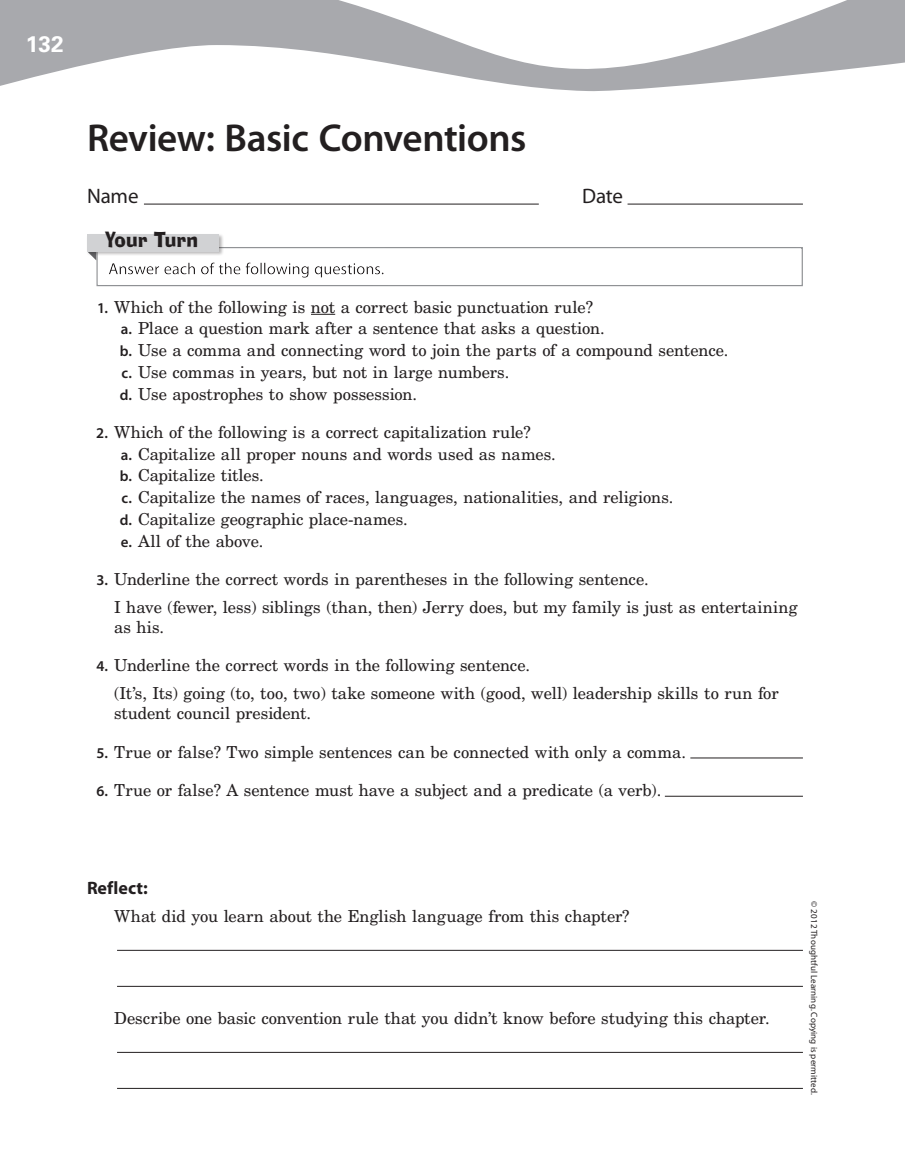
<style>
.page{position:relative;width:905px;height:1175px;background:#fff}
.page>*{position:absolute;margin:0;border:0;box-sizing:border-box;transform-origin:0 0}
.Heading_A{font:600 39px "Myriad Pro";letter-spacing:-.015em;color:#231f20}
.Page_number{font:700 22.5px "Univers";color:#fff}
.Name_Date_line{font:21px "Myriad Pro";letter-spacing:-.01em;color:#231f20}
.YourTurn_heading{font:20.4px "Ad Lib Font";letter-spacing:.03em;color:#231f20;scale:.91 1}
.t1{font:700 18px "Myriad Pro";letter-spacing:.005em;color:#231f20}
.Bodytext_Numbered_Fl{font:16.5px "New Century Schlbk";color:#231f20}
.Writing_Line{font:16.5px/20.2px "New Century Schlbk";color:#231f20}
.Section{font:9px "Myriad Pro";letter-spacing:.01em;color:#231f20}
.s1{font-family:"Myriad Pro";font-weight:600;font-size:15px}
</style>
<div class="page">
<svg style="left:0;top:0;width:904px;height:92px"></svg>
<svg style="left:904px;top:0;width:1px;height:63px"></svg>
<hr style="left:144px;top:204px;width:395px;height:1px;background:#231f20">
<hr style="left:627px;top:204px;width:176px;height:1px;background:#231f20">
<div style="left:94px;top:247px;width:710px;height:42px;background:#231f20;opacity:.45"></div>
<hr style="left:117px;top:950px;width:685px;height:1px;background:#231f20">
<hr style="left:117px;top:986px;width:685px;height:1px;background:#231f20">
<hr style="left:117px;top:1052px;width:685px;height:1px;background:#231f20">
<hr style="left:117px;top:1088px;width:685px;height:1px;background:#231f20">
<svg style="left:311px;top:314px;width:24px;height:1px"></svg>
<hr style="left:690px;top:757px;width:112px;height:1px;background:#231f20">
<hr style="left:664px;top:796px;width:138px;height:1px;background:#231f20">
<div style="left:86px;top:233px;width:144px;height:29px;background:#231f20;opacity:.33"></div>
<div style="left:87px;top:234px;width:131px;height:17px;background:#d1d2d4"></div>
<p class="Page_number" style="left:26px;top:30px;width:39px">132</p>
<p class="Heading_A" style="left:87px;top:116px;width:441px">Review: Basic Conventions</p>
<p class="Name_Date_line" style="left:87px;top:184px;width:53px">Name</p>
<p class="Name_Date_line" style="left:582px;top:184px;width:42px">Date</p>
<p class="YourTurn_heading" style="left:105px;top:228px;width:104px">Your Turn</p>
<p class="Bodytext_Numbered_Fl" style="left:97px;top:297px;width:497px"><span class="s1">1.</span> Which of the following is not a correct basic punctuation rule?</p>
<p class="Bodytext_Numbered_Fl" style="left:121px;top:318px;width:485px"><span class="s1">a.</span> Place a question mark after a sentence that asks a question.</p>
<p class="Bodytext_Numbered_Fl" style="left:120px;top:340px;width:610px"><span class="s1">b.</span> Use a comma and connecting word to join the parts of a compound sentence.</p>
<p class="Bodytext_Numbered_Fl" style="left:121px;top:362px;width:389px"><span class="s1">c.</span> Use commas in years, but not in large numbers.</p>
<p class="Bodytext_Numbered_Fl" style="left:120px;top:384px;width:299px"><span class="s1">d.</span> Use apostrophes to show possession.</p>
<p class="Bodytext_Numbered_Fl" style="left:96px;top:422px;width:436px"><span class="s1">2.</span> Which of the following is a correct capitalization rule?</p>
<p class="Bodytext_Numbered_Fl" style="left:121px;top:444px;width:436px"><span class="s1">a.</span> Capitalize all proper nouns and words used as names.</p>
<p class="Bodytext_Numbered_Fl" style="left:120px;top:465px;width:145px"><span class="s1">b.</span> Capitalize titles.</p>
<p class="Bodytext_Numbered_Fl" style="left:121px;top:487px;width:553px"><span class="s1">c.</span> Capitalize the names of races, languages, nationalities, and religions.</p>
<p class="Bodytext_Numbered_Fl" style="left:120px;top:509px;width:289px"><span class="s1">d.</span> Capitalize geographic place-names.</p>
<p class="Bodytext_Numbered_Fl" style="left:121px;top:531px;width:144px"><span class="s1">e.</span> All of the above.</p>
<p class="Bodytext_Numbered_Fl" style="left:96px;top:569px;width:553px"><span class="s1">3.</span> Underline the correct words in parentheses in the following sentence.</p>
<p class="Writing_Line" style="left:114px;top:597px;width:685px">I have (fewer, less) siblings (than, then) Jerry does, but my family is just as entertaining as his.</p>
<p class="Bodytext_Numbered_Fl" style="left:96px;top:655px;width:435px"><span class="s1">4.</span> Underline the correct words in the following sentence.</p>
<p class="Writing_Line" style="left:114px;top:683px;width:666px">(It’s, Its) going (to, too, two) take someone with (good, well) leadership skills to run for student council president.</p>
<p class="Bodytext_Numbered_Fl" style="left:97px;top:741px;width:590px"><span class="s1">5.</span> True or false? Two simple sentences can be connected with only a comma.</p>
<p class="Bodytext_Numbered_Fl" style="left:96px;top:780px;width:566px"><span class="s1">6.</span> True or false? A sentence must have a subject and a predicate (a verb).</p>
<p class="t1" style="left:87px;top:878px;width:62px">Reflect:</p>
<p class="Bodytext_Numbered_Fl" style="left:114px;top:906px;width:517px">What did you learn about the English language from this chapter?</p>
<p class="Bodytext_Numbered_Fl" style="left:114px;top:1008px;width:657px">Describe one basic convention rule that you didn’t know before studying this chapter.</p>
<p class="Section" style="left:819px;top:901px;width:195px;rotate:90deg">© 2012 Thoughtful Learning. Copying is permitted.</p>
</div>
